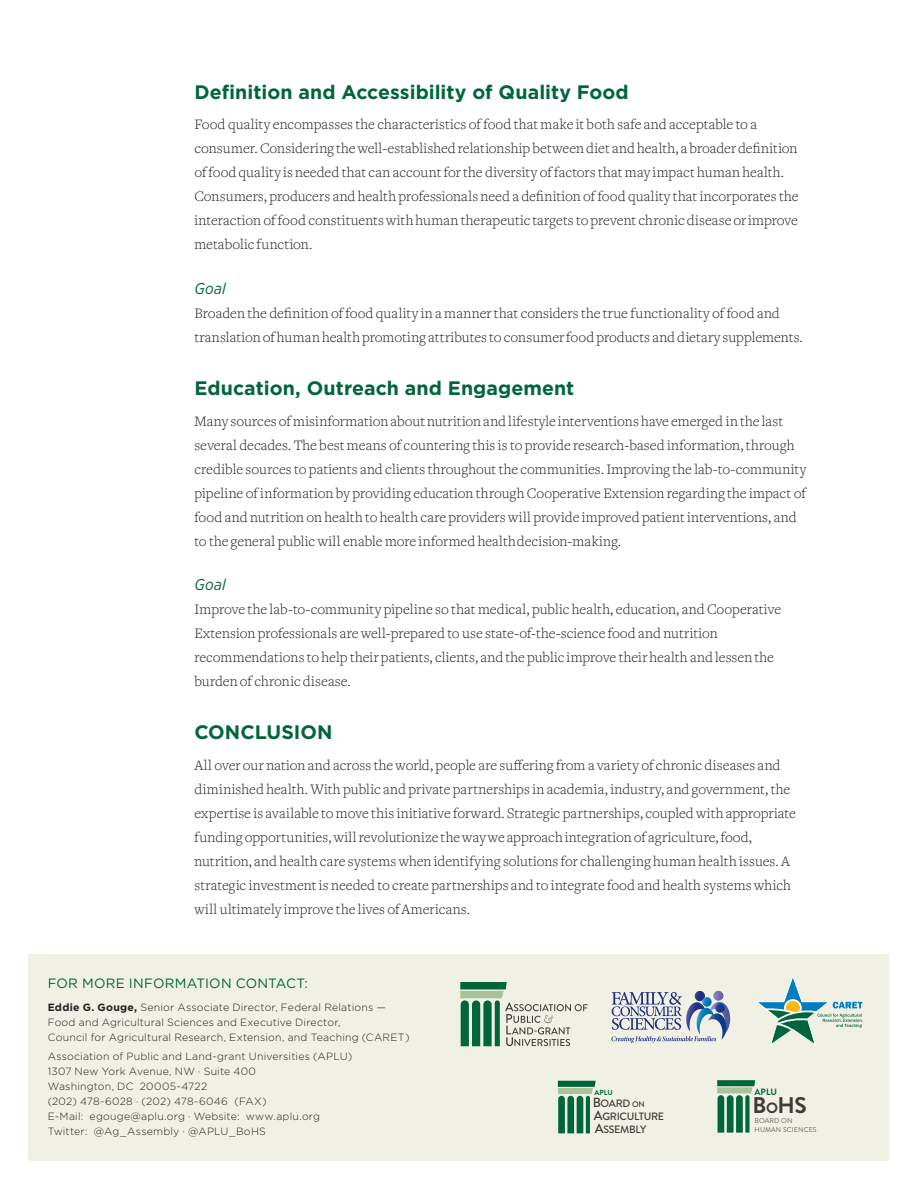
<style>
.page{position:relative;width:918px;height:1188px;background:#fff}
.page>*{position:absolute;margin:0;border:0;box-sizing:border-box;transform-origin:0 0}
.t1{font:700 22.65px "Brandon Grotesque";color:#403b38}
._02_Head_Level_B{font:700 19.5px "Gotham";letter-spacing:.005em;color:#00653a}
._02_Head_Level_C{font:italic 15.75px "Gotham Narrow";letter-spacing:.015em;color:#00653a}
._01_Body{font:300 15px/24px "Freight Text";letter-spacing:.005em;color:#231f20}
._01_Body-2{font:13.5px "Gotham";letter-spacing:.02em;color:#00653a}
.t2{font:500 10.65px/12.9px "Brandon Grotesque";letter-spacing:-.025em;color:#403b38}
._01_Body-3{font:300 10.5px/15px "Gotham";letter-spacing:.02em;color:#231f20}
.t3{font:700 9.15px "Brandon Grotesque";color:#00653a}
.t4{font:700 7.35px "Brandon Grotesque";color:#00653a}
.t5{font:7.05px/9.1px "Brandon Grotesque";letter-spacing:.01em;color:#676260}
.s1{font-weight:700}
.s2{font-size:13.35px}
.s3{font-size:8.1px}
.s4{font-size:15px}
</style>
<div class="page">
<div style="left:29px;top:955px;width:860px;height:206px;background:#f1f0e4"></div>
<svg style="left:460px;top:982px;width:128px;height:64px"></svg>
<svg style="left:558px;top:1081px;width:38px;height:52px"></svg>
<svg style="left:717px;top:1080px;width:38px;height:53px"></svg>
<svg style="left:756px;top:976px;width:107px;height:69px"></svg>
<svg style="left:611px;top:991px;width:119px;height:52px"></svg>
<p class="_02_Head_Level_B" style="left:194px;top:80px;width:436px">Definition and Accessibility of Quality Food</p>
<p class="_01_Body" style="left:194px;top:113px;width:606px">Food quality encompasses the characteristics of food that make it both safe and acceptable to a consumer. Considering the well-established relationship between diet and health, a broader definition of food quality is needed that can account for the diversity of factors that may impact human health.<br>Consumers, producers and health professionals need a definition of food quality that incorporates the interaction of food constituents with human therapeutic targets to prevent chronic disease or improve metabolic function.</p>
<p class="_02_Head_Level_C" style="left:194px;top:278px;width:33px">Goal</p>
<p class="_01_Body" style="left:194px;top:301px;width:610px">Broaden the definition of food quality in a manner that considers the true functionality of food and translation of human health promoting attributes to consumer food products and dietary supplements.</p>
<p class="_02_Head_Level_B" style="left:194px;top:377px;width:382px">Education, Outreach and Engagement</p>
<p class="_01_Body" style="left:194px;top:409px;width:613px">Many sources of misinformation about nutrition and lifestyle interventions have emerged in the last several decades. The best means of countering this is to provide research-based information, through credible sources to patients and clients throughout the communities. Improving the lab-to-community pipeline of information by providing education through Cooperative Extension regarding the impact of food and nutrition on health to health care providers will provide improved patient interventions, and to the general public will enable more informed health decision-making.</p>
<p class="_02_Head_Level_C" style="left:194px;top:575px;width:33px">Goal</p>
<p class="_01_Body" style="left:194px;top:597px;width:588px">Improve the lab-to-community pipeline so that medical, public health, education, and Cooperative Extension professionals are well-prepared to use state-of-the-science food and nutrition recommendations to help their patients, clients, and the public improve their health and lessen the burden of chronic disease.</p>
<p class="_02_Head_Level_B" style="left:194px;top:721px;width:140px">CONCLUSION</p>
<p class="_01_Body" style="left:194px;top:753px;width:603px">All over our nation and across the world, people are suffering from a variety of chronic diseases and diminished health. With public and private partnerships in academia, industry, and government, the expertise is available to move this initiative forward. Strategic partnerships, coupled with appropriate funding opportunities, will revolutionize the way we approach integration of agriculture, food, nutrition, and health care systems when identifying solutions for challenging human health issues. A strategic investment is needed to create partnerships and to integrate food and health systems which will ultimately improve the lives of Americans.</p>
<p class="_01_Body-2" style="left:48px;top:976px;width:262px">FOR MORE INFORMATION CONTACT:</p>
<p class="_01_Body-3" style="left:48px;top:999px;width:364px"><span class="s1">Eddie G. Gouge,</span> Senior Associate Director, Federal Relations —<br>Food and Agricultural Sciences and Executive Director,<br>Council for Agricultural Research, Extension, and Teaching (CARET)</p>
<p class="_01_Body-3" style="left:48px;top:1049px;width:306px">Association of Public and Land-grant Universities (APLU)</p>
<p class="_01_Body-3" style="left:48px;top:1064px;width:210px">1307 New York Avenue, NW · Suite 400</p>
<p class="_01_Body-3" style="left:48px;top:1079px;width:161px">Washington, DC 20005-4722</p>
<p class="_01_Body-3" style="left:48px;top:1094px;width:221px">(202) 478-6028 · (202) 478-6046 (FAX)</p>
<p class="_01_Body-3" style="left:48px;top:1109px;width:274px">E-Mail: egouge@aplu.org · Website: www.aplu.org</p>
<p class="_01_Body-3" style="left:48px;top:1124px;width:220px">Twitter: @Ag_Assembly · @APLU_BoHS</p>
<p class="t4" style="left:595px;top:1087px;width:20px">APLU</p>
<p class="t2" style="left:593px;top:1097px;width:54px"><span class="s2">B</span>OARD <span class="s3">ON</span></p>
<p class="t2" style="left:594px;top:1110px;width:72px"><span class="s2">A</span>GRICULTURE<br><span class="s2">A</span>SSEMBLY</p>
<p class="t3" style="left:755px;top:1085px;width:24px">APLU</p>
<p class="t5" style="left:755px;top:1116px;width:64px">BOARD ON<br>HUMAN SCIENCES</p>
<p class="t1" style="left:753px;top:1090px;width:56px">B<span class="s4">O</span>HS</p>
</div>
